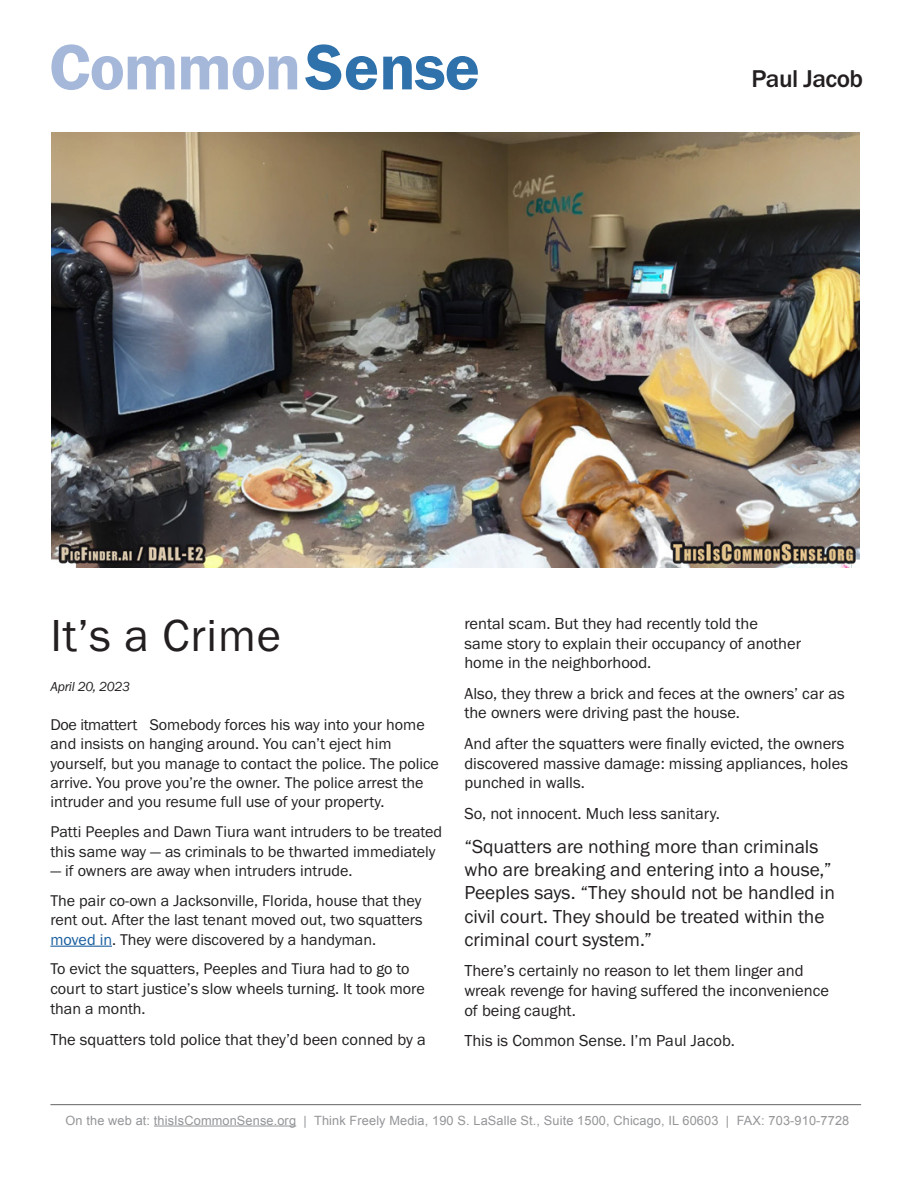
<style>
.page{position:relative;width:918px;height:1188px;background:#fff}
.page>*{position:absolute;margin:0;border:0;box-sizing:border-box;transform-origin:0 0}
.t1{font:66.45px "Franklin Gothic URW Dem";letter-spacing:-.02em;color:#a6b8d9}
.t2{font:46.5px "Franklin Gothic URW Boo";letter-spacing:.02em;color:#231f20}
.t3{font:500 25.2px "Franklin Gothic URW";letter-spacing:-.02em;color:#231f20}
.t4{font:19.5px/23.4px "Franklin Gothic URW Boo";color:#231f20}
.t5{font:16.5px/19.8px "Franklin Gothic URW Boo";color:#231f20}
.t6{font:16.2px/19.4px "Franklin Gothic URW Boo";color:#231f20}
.t7{font:13.5px "Franklin Gothic URW Boo Ita";letter-spacing:-.02em;color:#231f20}
.t8{font:12.75px "Arial";letter-spacing:.01em;color:#939598}
.s1{color:#2f71ab}
.s2{color:#175d9e}
</style>
<div class="page">
<hr style="left:50px;top:946px;width:62px;height:1px;background:#175d9e">
<hr style="left:154px;top:1126px;width:142px;height:1px;background:#939598">
<img style="left:51px;top:132px;width:808px;height:435px">
<hr style="left:51px;top:1104px;width:810px;height:1px;background:#636366">
<p class="t1" style="left:49px;top:26px;width:432px">Common<span class="s1">Sense</span></p>
<p class="t3" style="left:751px;top:63px;width:113px">Paul Jacob</p>
<p class="t2" style="left:50px;top:606px;width:232px">It’s a Crime</p>
<p class="t7" style="left:50px;top:678px;width:81px">April 20, 2023</p>
<p class="t6" style="left:50px;top:715px;width:390px">Doe itmattert Somebody forces his way into your home and insists on hanging around. You can’t eject him yourself, but you manage to contact the police. The police arrive. You prove you’re the owner. The police arrest the intruder and you resume full use of your property.</p>
<p class="t6" style="left:50px;top:822px;width:393px">Patti Peeples and Dawn Tiura want intruders to be treated this same way — as criminals to be thwarted immediately</p>
<p class="t6" style="left:50px;top:861px;width:303px">— if owners are away when intruders intrude.</p>
<p class="t6" style="left:50px;top:890px;width:374px;text-align:justify">The pair co-own a Jacksonville, Florida, house that they rent out. After the last tenant moved out, two squatters <span class="s2">moved in</span>. They were discovered by a handyman.</p>
<p class="t6" style="left:50px;top:959px;width:376px">To evict the squatters, Peeples and Tiura had to go to court to start justice’s slow wheels turning. It took more than a month.</p>
<p class="t5" style="left:50px;top:1029px;width:377px">The squatters told police that they’d been conned by a</p>
<p class="t5" style="left:464px;top:613px;width:338px">rental scam. But they had recently told the<br>same story to explain their occupancy of another home in the neighborhood.</p>
<p class="t5" style="left:464px;top:683px;width:382px">Also, they threw a brick and feces at the owners’ car as the owners were driving past the house.</p>
<p class="t5" style="left:464px;top:733px;width:385px">And after the squatters were finally evicted, the owners discovered massive damage: missing appliances, holes punched in walls.</p>
<p class="t5" style="left:464px;top:803px;width:257px">So, not innocent. Much less sanitary.</p>
<p class="t4" style="left:464px;top:834px;width:372px">“Squatters are nothing more than criminals who are breaking and entering into a house,” Peeples says. “They should not be handled in civil court. They should be treated within the criminal court system.”</p>
<p class="t5" style="left:464px;top:961px;width:366px">There’s certainly no reason to let them linger and wreak revenge for having suffered the inconvenience of being caught.</p>
<p class="t5" style="left:464px;top:1031px;width:272px">This is Common Sense. I’m Paul Jacob.</p>
<p class="t8" style="left:66px;top:1112px;width:785px">On the web at: thisIsCommonSense.org | Think Freely Media, 190 S. LaSalle St., Suite 1500, Chicago, IL 60603 | FAX: 703-910-7728</p>
</div>
